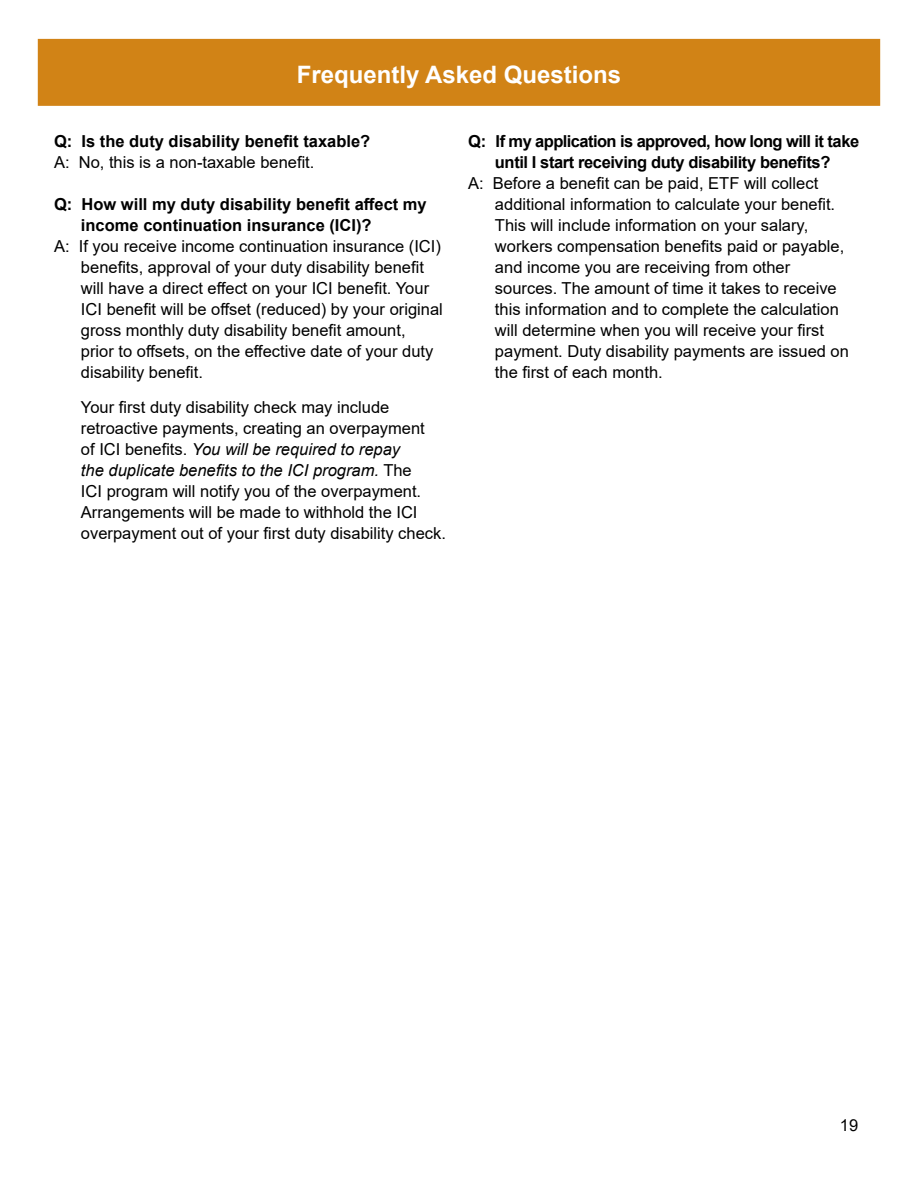
<style>
.page{position:relative;width:918px;height:1188px;background:#fff}
.page>*{position:absolute;margin:0;border:0;box-sizing:border-box;transform-origin:0 0}
.t1{font:700 24px "Arial";color:#fff}
.t2{font:16.5px/21px "Arial";color:#000}
.t3{font:700 16.5px/21px "Arial";color:#000}
.t4{font:700 16.5px/21px "Arial";letter-spacing:-.025em;color:#000;text-align:center}
.s1{font-style:italic}
</style>
<div class="page">
<div style="left:38px;top:39px;width:842px;height:67px;background:#d18316;border:2px solid #d18316"></div>
<h1 class="t1" style="left:297px;top:57px;width:326px">Frequently Asked Questions</h1>
<p class="t3" style="left:54px;top:131px;width:318px">Q: Is the duty disability benefit taxable?</p>
<p class="t2" style="left:54px;top:152px;width:262px">A: No, this is a non-taxable benefit.</p>
<p class="t3" style="left:81px;top:194px;width:347px;text-indent:-27px">Q: How will my duty disability benefit affect my income continuation insurance (ICI)?</p>
<p class="t2" style="left:81px;top:236px;width:363px;text-indent:-27px">A: If you receive income continuation insurance (ICI) benefits, approval of your duty disability benefit will have a direct effect on your ICI benefit. Your ICI benefit will be offset (reduced) by your original gross monthly duty disability benefit amount,<br>prior to offsets, on the effective date of your duty disability benefit.</p>
<p class="t2" style="left:81px;top:396px;width:366px">Your first duty disability check may include retroactive payments, creating an overpayment<br>of ICI benefits. <span class="s1">You will be required to repay<br>the duplicate benefits to the ICI program.</span> The<br>ICI program will notify you of the overpayment.<br>Arrangements will be made to withhold the ICI overpayment out of your first duty disability check.</p>
<p class="t4" style="left:468px;top:131px;width:393px">Q: If my application is approved, how long will it take until I start receiving duty disability benefits?</p>
<p class="t2" style="left:495px;top:173px;width:355px;text-indent:-27px">A: Before a benefit can be paid, ETF will collect additional information to calculate your benefit.<br>This will include information on your salary, workers compensation benefits paid or payable, and income you are receiving from other sources. The amount of time it takes to receive this information and to complete the calculation will determine when you will receive your first payment. Duty disability payments are issued on the first of each month.</p>
<p class="t2" style="left:840px;top:1114px;width:20px">19</p>
</div>
